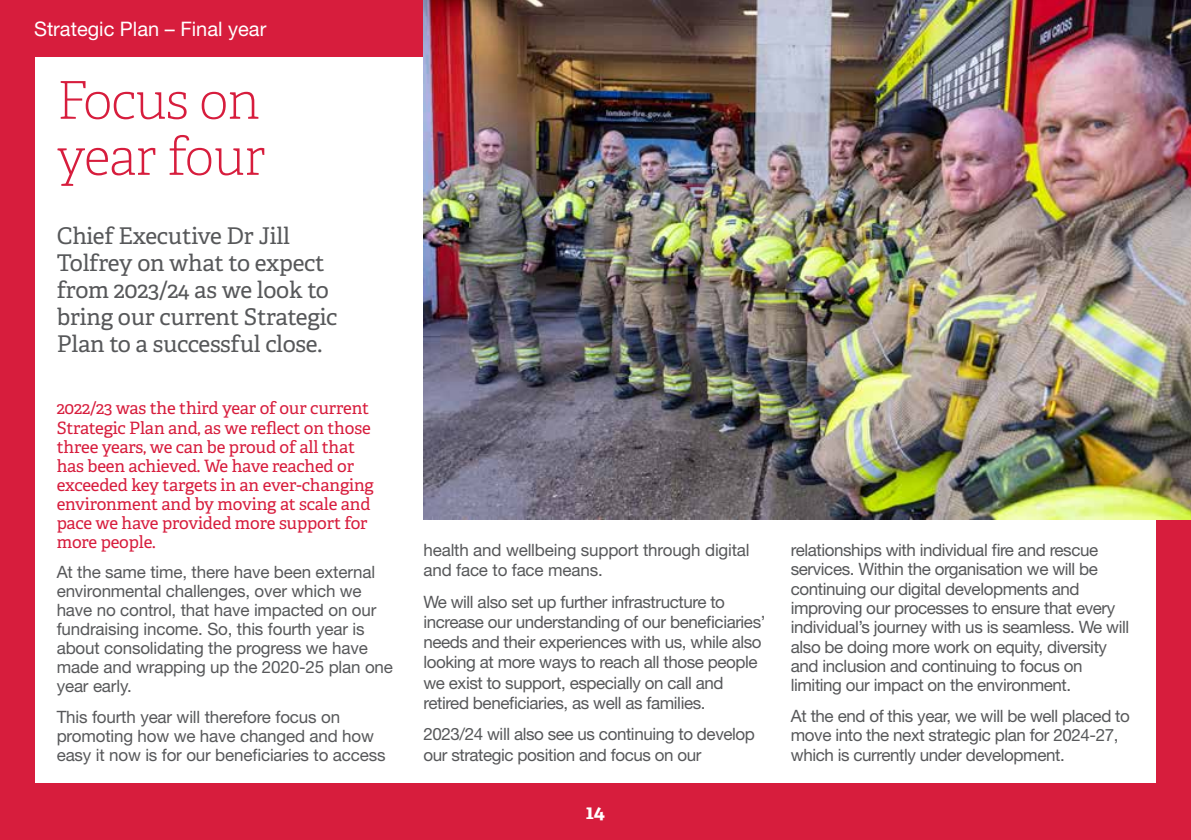
<style>
.page{position:relative;width:1191px;height:840px;background:#fff}
.page>*{position:absolute;margin:0;border:0;box-sizing:border-box;transform-origin:0 0}
.t1{font:100 52px/56px "Adelle Basic";letter-spacing:-.02em;color:#d71d3d}
.t2{font:23px/27px "Adelle Basic";letter-spacing:-.01em;color:#57585a}
.t3{font:20px "Helvetica Neue LT Pro";color:#fff}
.t4{font:700 20px "Adelle";color:#fff}
.t5{font:17px/19.4px "Helvetica Neue LT Pro";letter-spacing:-.025em;color:#57585a}
.t6{font:17px/19px "Adelle Basic";letter-spacing:-.01em;color:#d71d3d}
</style>
<div class="page">
<div style="left:0;top:0;width:34px;height:839px;background:#d71d3d"></div>
<div style="left:1157px;top:0;width:34px;height:839px;background:#d71d3d"></div>
<div style="left:0;top:0;width:1191px;height:57px;background:#d71d3d"></div>
<div style="left:0;top:782px;width:1191px;height:57px;background:#d71d3d"></div>
<img style="left:423px;top:0;width:768px;height:519px">
<p class="t3" style="left:34px;top:16px;width:234px">Strategic Plan – Final year</p>
<h1 class="t1" style="left:57px;top:72px;width:211px">Focus on year four</h1>
<h2 class="t2" style="left:57px;top:222px;width:282px">Chief Executive Dr Jill<br>Tolfrey on what to expect from 2023/24 as we look to bring our current Strategic<br>Plan to a successful close.</h2>
<p class="t6" style="left:57px;top:399px;width:318px">2022/23 was the third year of our current Strategic Plan and, as we reflect on those three years, we can be proud of all that has been achieved. We have reached or exceeded key targets in an ever-changing environment and by moving at scale and pace we have provided more support for more people.</p>
<p class="t5" style="left:57px;top:561px;width:338px">At the same time, there have been external environmental challenges, over which we have no control, that have impacted on our fundraising income. So, this fourth year is about consolidating the progress we have made and wrapping up the 2020-25 plan one year early.</p>
<p class="t5" style="left:57px;top:706px;width:330px">This fourth year will therefore focus on promoting how we have changed and how easy it now is for our beneficiaries to access</p>
<p class="t5" style="left:423px;top:539px;width:328px;line-height:20.2px">health and wellbeing support through digital and face to face means.</p>
<p class="t5" style="left:423px;top:590px;width:343px;line-height:20.2px">We will also set up further infrastructure to increase our understanding of our beneficiaries’ needs and their experiences with us, while also looking at more ways to reach all those people we exist to support, especially on call and retired beneficiaries, as well as families.</p>
<p class="t5" style="left:423px;top:723px;width:333px;line-height:20.2px">2023/24 will also see us continuing to develop our strategic position and focus on our</p>
<p class="t4" style="left:586px;top:798px;width:21px">14</p>
<p class="t5" style="left:791px;top:539px;width:340px">relationships with individual fire and rescue services. Within the organisation we will be continuing our digital developments and improving our processes to ensure that every individual’s journey with us is seamless. We will also be doing more work on equity, diversity and inclusion and continuing to focus on limiting our impact on the environment.</p>
<p class="t5" style="left:791px;top:705px;width:341px">At the end of this year, we will be well placed to move into the next strategic plan for 2024-27, which is currently under development.</p>
</div>
